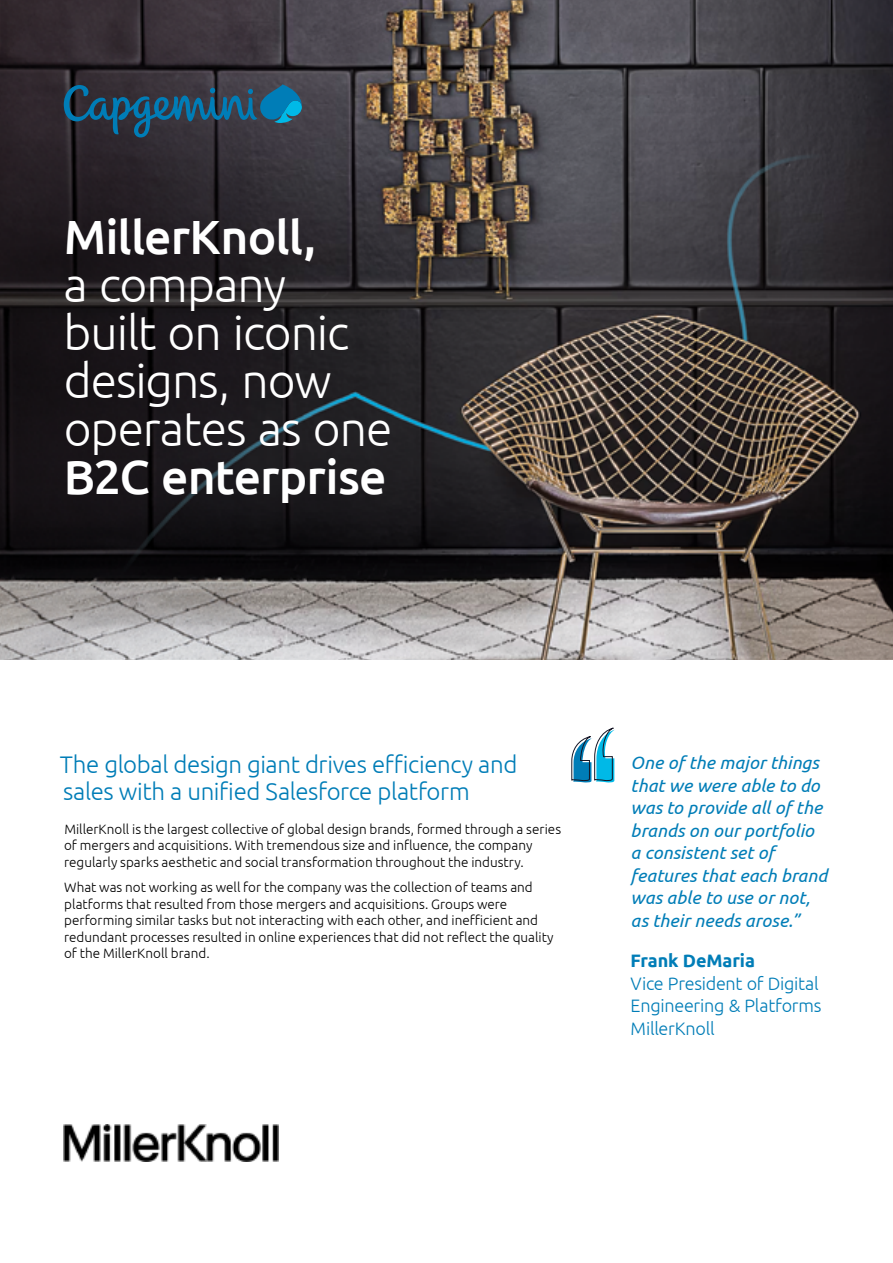
<style>
.page{position:relative;width:893px;height:1263px;background:#fff}
.page>*{position:absolute;margin:0;border:0;box-sizing:border-box;transform-origin:0 0}
.t1{font:300 48px/48px "Ubuntu";letter-spacing:-.02em;color:#fff}
.t2{font:500 48px "Ubuntu";letter-spacing:-.02em;color:#fff}
.t3{font:300 24px/27px "Ubuntu";letter-spacing:-.015em;color:#007db7}
.t4{font:italic 18px/22.5px "Ubuntu";letter-spacing:.005em;color:#007db7}
.t5{font:300 18px/22.5px "Ubuntu";letter-spacing:-.015em;color:#007db7}
.t6{font:700 18px "Ubuntu";letter-spacing:-.005em;color:#007db7}
.t7{font:300 13.5px/16.5px "Ubuntu";color:#000}
</style>
<div class="page">
<img style="left:0;top:0;width:893px;height:659px">
<img style="left:64px;top:1125px;width:214px;height:37px">
<svg style="left:571px;top:727px;width:44px;height:56px"></svg>
<svg style="left:64px;top:84px;width:238px;height:53px;background:#29495f"></svg>
<h1 class="t2" style="left:64px;top:207px;width:254px">MillerKnoll,</h1>
<h1 class="t1" style="left:64px;top:260px;width:330px">a company<br>built on iconic designs, now operates as one</h1>
<h1 class="t2" style="left:64px;top:447px;width:324px">B2C enterprise</h1>
<h2 class="t3" style="left:60px;top:750px;width:459px">The global design giant drives efficiency and sales with a unified Salesforce platform</h2>
<p class="t7" style="left:64px;top:820px;width:499px">MillerKnoll is the largest collective of global design brands, formed through a series of mergers and acquisitions. With tremendous size and influence, the company regularly sparks aesthetic and social transformation throughout the industry.</p>
<p class="t7" style="left:64px;top:879px;width:491px">What was not working as well for the company was the collection of teams and platforms that resulted from those mergers and acquisitions. Groups were performing similar tasks but not interacting with each other, and inefficient and redundant processes resulted in online experiences that did not reflect the quality of the MillerKnoll brand.</p>
<h3 class="t4" style="left:631px;top:751px;width:198px">One of the major things that we were able to do was to provide all of the brands on our portfolio a consistent set of features that each brand was able to use or not, as their needs arose.”</h3>
<h3 class="t6" style="left:631px;top:950px;width:126px">Frank DeMaria</h3>
<h3 class="t5" style="left:631px;top:972px;width:192px">Vice President of Digital<br>Engineering &amp; Platforms<br>MillerKnoll</h3>
</div>
